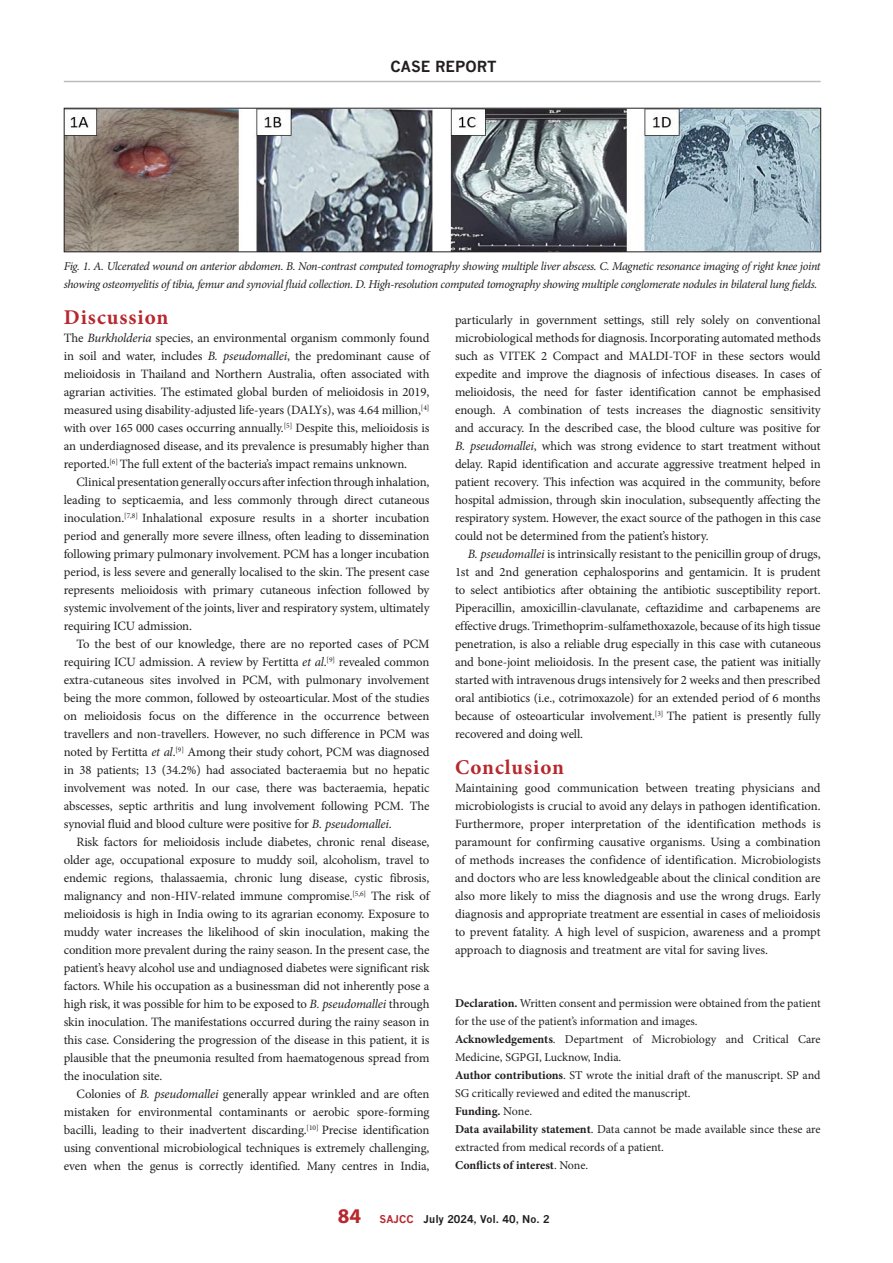
<style>
.page{position:relative;width:893px;height:1263px;background:#fff}
.page>*{position:absolute;margin:0;border:0;box-sizing:border-box;transform-origin:0 0}
.B_HEAD{font:700 21px "Minion Pro";letter-spacing:.045em;color:#b7282e}
.t1{font:700 15px "News Gothic";color:#231f20}
.BODY_TEXT_INDENT{font:12.75px/18px "Minion Pro";letter-spacing:-.01em;color:#231f20;text-align:justify}
.BODY_TEXT_1ST_PARAGRAPH{font:12.75px/18px "Minion Pro";letter-spacing:-.005em;color:#231f20;text-align:justify}
.ACKNOWLEGEMENTS_NP{font:12px/18px "Minion Pro";color:#231f20}
.CAPTIONS{font:italic 12px/18px "Minion Pro";letter-spacing:-.03em;color:#231f20}
.ACKNOWLEGEMENTS_NP-2{font:700 12px "Minion Pro";color:#231f20}
.t2{font:700 10.5px "News Gothic";color:#231f20}
.s1{font-style:italic}
.s2{font-weight:700}
.s3{font-weight:400}
.s4{font-family:"Myriad Pro";font-size:21px;color:#b7282e}
.s5{color:#b7282e}
</style>
<div class="page">
<hr style="left:64px;top:81px;width:757px;height:1px;background:#bcbdc0">
<img style="left:66px;top:110px;width:753px;height:140px">
<div style="left:64px;top:108px;width:757px;height:144px;border:1px solid #231f20"></div>
<p class="t1" style="left:391px;top:57px;width:108px">CASE REPORT</p>
<p class="CAPTIONS" style="left:64px;top:257px;width:758px">Fig. 1. A. Ulcerated wound on anterior abdomen. B. Non-contrast computed tomography showing multiple liver abscess. C. Magnetic resonance imaging of right knee joint showing osteomyelitis of tibia, femur and synovial fluid collection. D. High-resolution computed tomography showing multiple conglomerate nodules in bilateral lung fields.</p>
<h2 class="B_HEAD" style="left:64px;top:302px;width:106px">Discussion</h2>
<p class="BODY_TEXT_1ST_PARAGRAPH" style="left:64px;top:329px;width:367px">The <span class="s1">Burkholderia</span> species, an environmental organism commonly found in soil and water, includes <span class="s1">B. pseudomallei</span>, the predominant cause of melioidosis in Thailand and Northern Australia, often associated with agrarian activities. The estimated global burden of melioidosis in 2019, measured using disability-adjusted life-years (DALYs), was 4.64 million,<sup>[4] </sup>with over 165 000 cases occurring annually.<sup>[5]</sup> Despite this, melioidosis is an underdiagnosed disease, and its prevalence is presumably higher than reported.<sup>[6]</sup> The full extent of the bacteria’s impact remains unknown.</p>
<p class="BODY_TEXT_INDENT" style="left:64px;top:473px;width:367px;text-indent:13px">Clinical presentation generally occurs after infection through inhalation, leading to septicaemia, and less commonly through direct cutaneous inoculation.<sup>[7,8]</sup> Inhalational exposure results in a shorter incubation period and generally more severe illness, often leading to dissemination following primary pulmonary involvement. PCM has a longer incubation period, is less severe and generally localised to the skin. The present case represents melioidosis with primary cutaneous infection followed by systemic involvement of the joints, liver and respiratory system, ultimately requiring ICU admission.</p>
<p class="BODY_TEXT_INDENT" style="left:64px;top:635px;width:367px;text-indent:13px">To the best of our knowledge, there are no reported cases of PCM requiring ICU admission. A review by Fertitta <span class="s1">et al</span>.<sup>[9]</sup> revealed common extra-cutaneous sites involved in PCM, with pulmonary involvement being the more common, followed by osteoarticular. Most of the studies on melioidosis focus on the difference in the occurrence between travellers and non-travellers. However, no such difference in PCM was noted by Fertitta <span class="s1">et al</span>.<sup>[9]</sup> Among their study cohort, PCM was diagnosed in 38 patients; 13 (34.2%) had associated bacteraemia but no hepatic involvement was noted. In our case, there was bacteraemia, hepatic abscesses, septic arthritis and lung involvement following PCM. The synovial fluid and blood culture were positive for <span class="s1">B. pseudomallei</span>.</p>
<p class="BODY_TEXT_INDENT" style="left:64px;top:833px;width:367px;text-indent:13px">Risk factors for melioidosis include diabetes, chronic renal disease, older age, occupational exposure to muddy soil, alcoholism, travel to endemic regions, thalassaemia, chronic lung disease, cystic fibrosis, malignancy and non-HIV-related immune compromise.<sup>[5,6]</sup> The risk of melioidosis is high in India owing to its agrarian economy. Exposure to muddy water increases the likelihood of skin inoculation, making the condition more prevalent during the rainy season. In the present case, the patient’s heavy alcohol use and undiagnosed diabetes were significant risk factors. While his occupation as a businessman did not inherently pose a high risk, it was possible for him to be exposed to <span class="s1">B. pseudomallei</span> through skin inoculation. The manifestations occurred during the rainy season in this case. Considering the progression of the disease in this patient, it is plausible that the pneumonia resulted from haematogenous spread from the inoculation site.</p>
<p class="BODY_TEXT_INDENT" style="left:64px;top:1085px;width:367px;text-indent:13px">Colonies of <span class="s1">B. pseudomallei</span> generally appear wrinkled and are often mistaken for environmental contaminants or aerobic spore-forming bacilli, leading to their inadvertent discarding.<sup>[10]</sup> Precise identification using conventional microbiological techniques is extremely challenging, even when the genus is correctly identified. Many centres in India,</p>
<p class="BODY_TEXT_INDENT" style="left:455px;top:311px;width:367px">particularly in government settings, still rely solely on conventional microbiological methods for diagnosis. Incorporating automated methods such as VITEK 2 Compact and MALDI-TOF in these sectors would expedite and improve the diagnosis of infectious diseases. In cases of melioidosis, the need for faster identification cannot be emphasised enough. A combination of tests increases the diagnostic sensitivity and accuracy. In the described case, the blood culture was positive for <span class="s1">B. pseudomallei</span>, which was strong evidence to start treatment without delay. Rapid identification and accurate aggressive treatment helped in patient recovery. This infection was acquired in the community, before hospital admission, through skin inoculation, subsequently affecting the respiratory system. However, the exact source of the pathogen in this case could not be determined from the patient’s history.</p>
<p class="BODY_TEXT_INDENT" style="left:455px;top:545px;width:367px;text-indent:13px"><span class="s1">B. pseudomallei</span> is intrinsically resistant to the penicillin group of drugs, 1st and 2nd generation cephalosporins and gentamicin. It is prudent to select antibiotics after obtaining the antibiotic susceptibility report.<br>Piperacillin, amoxicillin-clavulanate, ceftazidime and carbapenems are effective drugs. Trimethoprim-sulfamethoxazole, because of its high tissue penetration, is also a reliable drug especially in this case with cutaneous and bone-joint melioidosis. In the present case, the patient was initially started with intravenous drugs intensively for 2 weeks and then prescribed oral antibiotics (i.e., cotrimoxazole) for an extended period of 6 months because of osteoarticular involvement.<sup>[3]</sup> The patient is presently fully recovered and doing well.</p>
<h2 class="B_HEAD" style="left:455px;top:752px;width:111px">Conclusion</h2>
<p class="BODY_TEXT_1ST_PARAGRAPH" style="left:455px;top:779px;width:367px">Maintaining good communication between treating physicians and microbiologists is crucial to avoid any delays in pathogen identification.<br>Furthermore, proper interpretation of the identification methods is paramount for confirming causative organisms. Using a combination of methods increases the confidence of identification. Microbiologists and doctors who are less knowledgeable about the clinical condition are also more likely to miss the diagnosis and use the wrong drugs. Early diagnosis and appropriate treatment are essential in cases of melioidosis to prevent fatality. A high level of suspicion, awareness and a prompt approach to diagnosis and treatment are vital for saving lives.</p>
<p class="ACKNOWLEGEMENTS_NP" style="left:455px;top:995px;width:367px"><span class="s2">Declaration.</span> Written consent and permission were obtained from the patient for the use of the patient’s information and images.</p>
<p class="ACKNOWLEGEMENTS_NP" style="left:455px;top:1031px;width:367px"><span class="s2">Acknowledgements</span>. Department of Microbiology and Critical Care<br>Medicine, SGPGI, Lucknow, India.</p>
<p class="ACKNOWLEGEMENTS_NP" style="left:455px;top:1067px;width:367px"><span class="s2">Author contributions</span>. ST wrote the initial draft of the manuscript. SP and<br>SG critically reviewed and edited the manuscript.</p>
<p class="ACKNOWLEGEMENTS_NP-2" style="left:455px;top:1103px;width:79px">Funding. <span class="s3">None.</span></p>
<p class="ACKNOWLEGEMENTS_NP" style="left:455px;top:1121px;width:367px"><span class="s2">Data availability statement</span>. Data cannot be made available since these are extracted from medical records of a patient.</p>
<p class="ACKNOWLEGEMENTS_NP-2" style="left:455px;top:1157px;width:135px">Conflicts of interest<span class="s3">. None.</span></p>
<p class="t2" style="left:338px;top:1213px;width:213px"><span class="s4">84</span> <span class="s5">SAJCC</span> July 2024, Vol. 40, No. 2</p>
</div>
